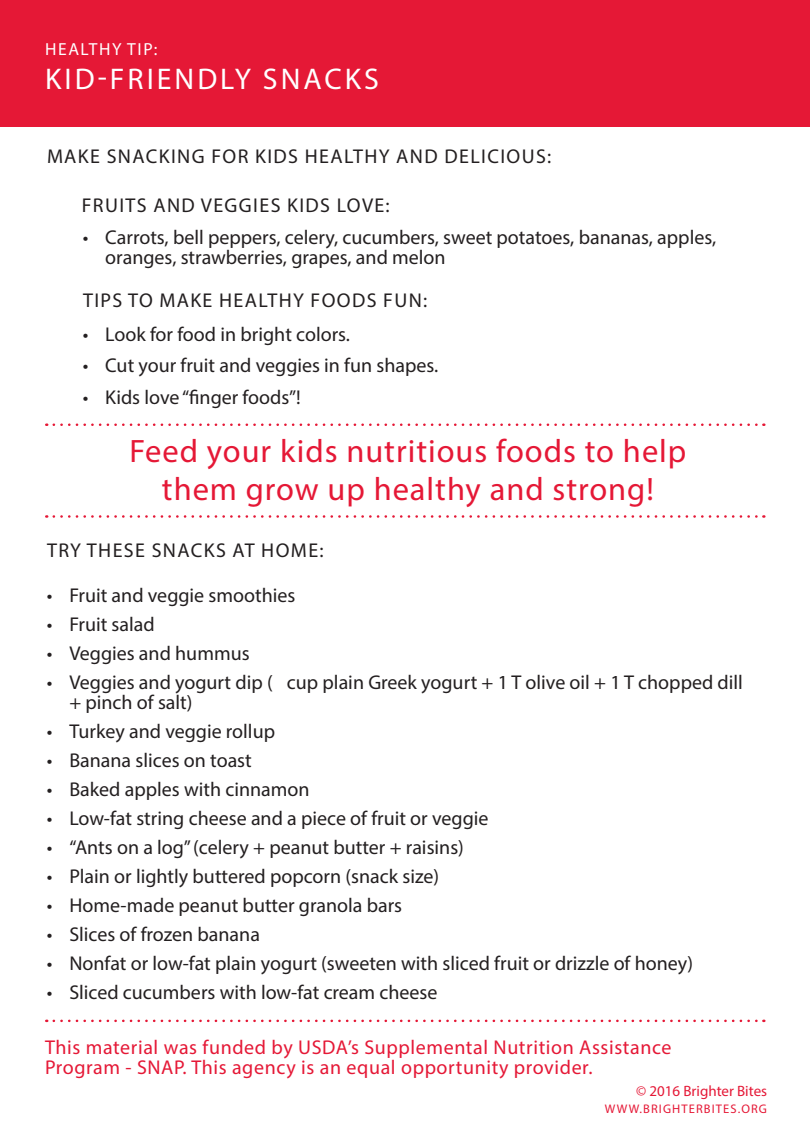
<style>
.page{position:relative;width:810px;height:1125px;background:#fff}
.page>*{position:absolute;margin:0;border:0;box-sizing:border-box;transform-origin:0 0}
.t1{font:32.5px "Myriad Pro";letter-spacing:.03em;color:#e51836}
.t2{font:30px "Myriad Pro";letter-spacing:.1em;color:#fff}
.t3{font:20px/20px "Myriad Pro";color:#231f20}
.t4{font:20px "Myriad Pro";letter-spacing:.03em;color:#e51836}
.t5{font:20px "Myriad Pro";letter-spacing:.07em;color:#231f20}
.t6{font:17.5px "Myriad Pro";letter-spacing:.09em;color:#fff}
.t7{font:15px "Myriad Pro";color:#e51836}
.t8{font:12.5px "Myriad Pro";letter-spacing:.09em;color:#e51836}
</style>
<div class="page">
<div style="left:0;top:0;width:810px;height:126px;background:#e51836"></div>
<svg style="left:54px;top:515px;width:710px;height:3px"></svg>
<svg style="left:54px;top:423px;width:710px;height:3px"></svg>
<svg style="left:54px;top:1020px;width:710px;height:2px"></svg>
<p class="t6" style="left:45px;top:38px;width:114px">HEALTHY TIP:</p>
<p class="t2" style="left:45px;top:60px;width:335px">KID-FRIENDLY SNACKS</p>
<p class="t5" style="left:47px;top:144px;width:506px">MAKE SNACKING FOR KIDS HEALTHY AND DELICIOUS:</p>
<p class="t5" style="left:82px;top:193px;width:309px">FRUITS AND VEGGIES KIDS LOVE:</p>
<p class="t3" style="left:105px;top:227px;width:612px;text-indent:-22px">• Carrots, bell peppers, celery, cucumbers, sweet potatoes, bananas, apples, oranges, strawberries, grapes, and melon</p>
<p class="t5" style="left:83px;top:288px;width:346px">TIPS TO MAKE HEALTHY FOODS FUN:</p>
<p class="t3" style="left:83px;top:324px;width:269px">• Look for food in bright colors.</p>
<p class="t3" style="left:83px;top:355px;width:357px">• Cut your fruit and veggies in fun shapes.</p>
<p class="t3" style="left:83px;top:387px;width:219px">• Kids love “finger foods”!</p>
<p class="t1" style="left:129px;top:432px;width:558px">Feed your kids nutritious foods to help</p>
<p class="t1" style="left:162px;top:469px;width:493px">them grow up healthy and strong!</p>
<p class="t5" style="left:47px;top:538px;width:278px">TRY THESE SNACKS AT HOME:</p>
<p class="t3" style="left:47px;top:585px;width:250px">• Fruit and veggie smoothies</p>
<p class="t3" style="left:47px;top:614px;width:110px">• Fruit salad</p>
<p class="t3" style="left:47px;top:643px;width:204px">• Veggies and hummus</p>
<p class="t3" style="left:69px;top:672px;width:675px;text-indent:-22px">• Veggies and yogurt dip (⅔ cup plain Greek yogurt + 1 T olive oil + 1 T chopped dill + pinch of salt)</p>
<p class="t3" style="left:47px;top:721px;width:230px">• Turkey and veggie rollup</p>
<p class="t3" style="left:47px;top:750px;width:207px">• Banana slices on toast</p>
<p class="t3" style="left:47px;top:779px;width:264px">• Baked apples with cinnamon</p>
<p class="t3" style="left:47px;top:808px;width:443px">• Low-fat string cheese and a piece of fruit or veggie</p>
<p class="t3" style="left:47px;top:837px;width:419px">• “Ants on a log” (celery + peanut butter + raisins)</p>
<p class="t3" style="left:47px;top:866px;width:394px">• Plain or lightly buttered popcorn (snack size)</p>
<p class="t3" style="left:47px;top:895px;width:357px">• Home-made peanut butter granola bars</p>
<p class="t3" style="left:47px;top:924px;width:215px">• Slices of frozen banana</p>
<p class="t3" style="left:47px;top:953px;width:648px">• Nonfat or low-fat plain yogurt (sweeten with sliced fruit or drizzle of honey)</p>
<p class="t3" style="left:47px;top:982px;width:392px">• Sliced cucumbers with low-fat cream cheese</p>
<p class="t4" style="left:45px;top:1035px;width:628px">This material was funded by USDA’s Supplemental Nutrition Assistance</p>
<p class="t4" style="left:45px;top:1055px;width:549px">Program - SNAP. This agency is an equal opportunity provider.</p>
<p class="t7" style="left:636px;top:1081px;width:132px">© 2016 Brighter Bites</p>
<p class="t8" style="left:605px;top:1101px;width:164px">WWW.BRIGHTERBITES.ORG</p>
</div>
